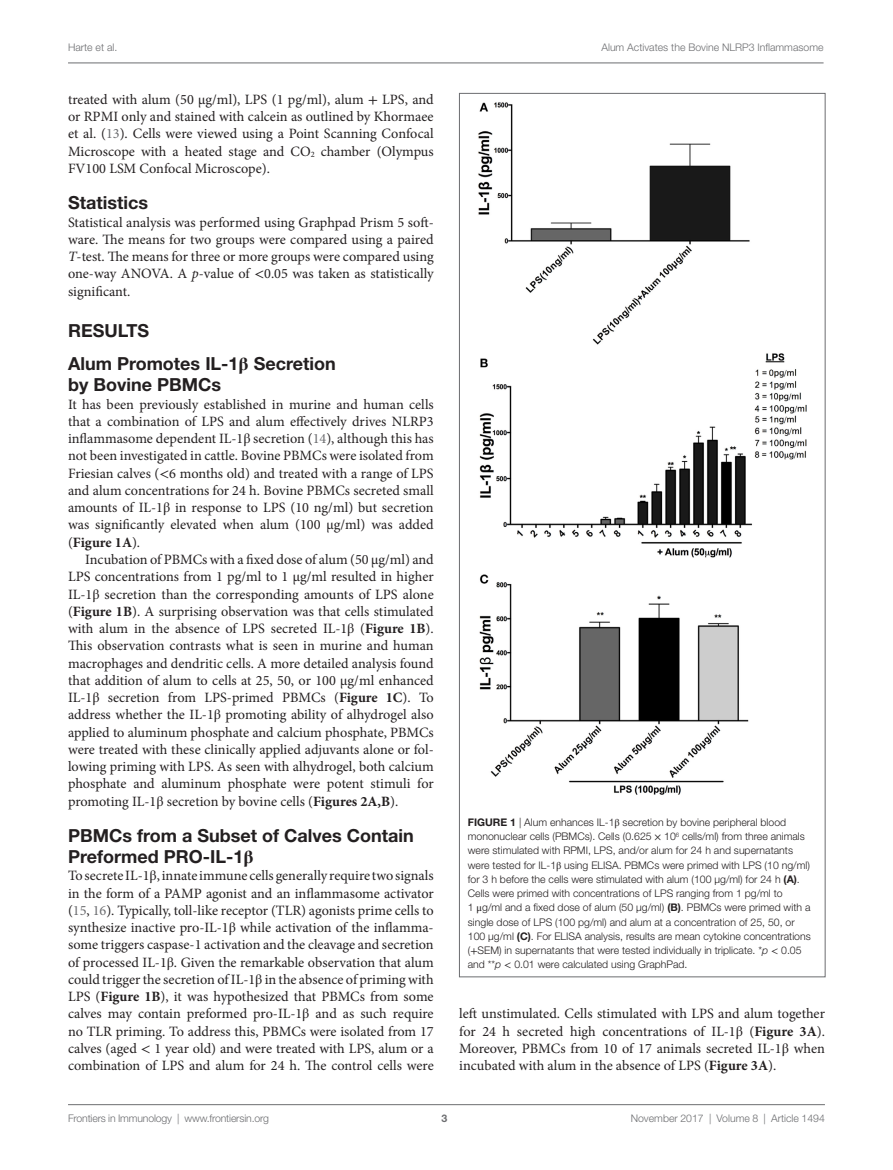
<style>
.page{position:relative;width:893px;height:1170px;background:#fff}
.page>*{position:absolute;margin:0;border:0;box-sizing:border-box;transform-origin:0 0}
.t1{font:700 18px/33.8px "Helvetica Neue LT Std";color:#231f20}
.t2{font:14.25px/17.2px "Minion Pro";color:#231f20;text-align:justify}
.t3{font:300 10.5px/14.2px "Helvetica Neue LT Std";color:#231f20}
.t4{font:300 10.5px "Helvetica Neue LT Std";color:#6c6d70}
.t5{font:700 10.5px "Helvetica Neue LT Std";color:#6c6d70}
.s1{font-family:"STIX General"}
.s2{color:#6c6d70}
.s3{font-style:italic}
.s4{font-weight:700}
.s5{font-family:"STIX General";font-weight:400}
</style>
<div class="page">
<img style="left:478px;top:102px;width:329px;height:693px">
<hr style="left:68px;top:1104px;width:757px;height:1px;background:#6c6d70">
<hr style="left:68px;top:63px;width:755px;height:1px;background:#6c6d70">
<p class="t4" style="left:68px;top:41px;width:51px">Harte et al.</p>
<p class="t4" style="left:601px;top:41px;width:224px">Alum Activates the Bovine NLRP3 Inflammasome</p>
<p class="t2" style="left:68px;top:91px;width:367px">treated with alum (50 µg/ml), LPS (1 pg/ml), alum <span class="s1">+</span> LPS, and or RPMI only and stained with calcein as outlined by Khormaee et al. (<span class="s2">13</span>). Cells were viewed using a Point Scanning Confocal Microscope with a heated stage and CO<sub>2</sub> chamber (Olympus FV100 LSM Confocal Microscope).</p>
<p class="t1" style="left:68px;top:186px;width:81px">Statistics</p>
<p class="t2" style="left:68px;top:213px;width:367px">Statistical analysis was performed using Graphpad Prism 5 soft&shy;ware. The means for two groups were compared using a paired <span class="s3">T</span>-test. The means for three or more groups were compared using one-way ANOVA. A <span class="s3">p</span>-value of <span class="s1">&lt;</span>0.05 was taken as statistically significant.</p>
<p class="t1" style="left:68px;top:313px;width:13px">RES</p>
<p class="t1" style="left:68px;top:313px;width:269px;text-indent:36px">ULTS<br>Alum Promotes IL-1<span class="s1">β</span> Secretion</p>
<p class="t1" style="left:68px;top:367px;width:155px">by Bovine PBMCs</p>
<p class="t2" style="left:68px;top:395px;width:367px">It has been previously established in murine and human cells that a combination of LPS and alum effectively drives NLRP3 inflammasome dependent IL-1<span class="s1">β</span> secretion (<span class="s2">14</span>), although this has not been investigated in cattle. Bovine PBMCs were isolated from Friesian calves (<span class="s1">&lt;</span>6 months old) and treated with a range of LPS and alum concentrations for 24 h. Bovine PBMCs secreted small amounts of IL-1<span class="s1">β</span> in response to LPS (10 ng/ml) but secretion was significantly elevated when alum (100 µg/ml) was added (<span class="s4">Figure 1A</span>).</p>
<p class="t2" style="left:68px;top:551px;width:367px;text-indent:17px">Incubation of PBMCs with a fixed dose of alum (50 µg/ml) and LPS concentrations from 1 pg/ml to 1 µg/ml resulted in higher IL-1<span class="s1">β</span> secretion than the corresponding amounts of LPS alone (<span class="s4">Figure 1B</span>). A surprising observation was that cells stimulated with alum in the absence of LPS secreted IL-1<span class="s1">β</span> (<span class="s4">Figure 1B</span>).<br>This observation contrasts what is seen in murine and human macrophages and dendritic cells. A more detailed analysis found that addition of alum to cells at 25, 50, or 100 µg/ml enhanced IL-1<span class="s1">β</span> secretion from LPS-primed PBMCs (<span class="s4">Figure 1C</span>). To address whether the IL-1<span class="s1">β</span> promoting ability of alhydrogel also applied to aluminum phosphate and calcium phosphate, PBMCs were treated with these clinically applied adjuvants alone or fol&shy;lowing priming with LPS. As seen with alhydrogel, both calcium phosphate and aluminum phosphate were potent stimuli for promoting IL-1<span class="s1">β</span> secretion by bovine cells (<span class="s4">Figures 2A,B</span>).</p>
<p class="t1" style="left:68px;top:824px;width:347px;line-height:21px">PBMCs from a Subset of Calves Contain<br>Preformed PRO-IL-1<span class="s1">β</span></p>
<p class="t2" style="left:68px;top:867px;width:367px">To secrete IL-1<span class="s1">β</span>, innate immune cells generally require two signals in the form of a PAMP agonist and an inflammasome activator (<span class="s2">15</span>, <span class="s2">16</span>). Typically, toll-like receptor (TLR) agonists prime cells to synthesize inactive pro-IL-1<span class="s1">β</span> while activation of the inflamma&shy;some triggers caspase-1 activation and the cleavage and secretion of processed IL-1<span class="s1">β</span>. Given the remarkable observation that alum could trigger the secretion of IL-1<span class="s1">β</span> in the absence of priming with LPS (<span class="s4">Figure 1B</span>), it was hypothesized that PBMCs from some calves may contain preformed pro-IL-1<span class="s1">β</span> and as such require no TLR priming. To address this, PBMCs were isolated from 17 calves (aged <span class="s1">&lt;</span> 1 year old) and were treated with LPS, alum or a combination of LPS and alum for 24 h. The control cells were</p>
<p class="t3" style="left:468px;top:814px;width:344px"><span class="s4">Figure 1</span> | Alum enhances IL-1<span class="s5">β</span> secretion by bovine peripheral blood mononuclear cells (PBMCs). Cells (0.625 <span class="s5">×</span> 10<sup>6</sup> cells/ml) from three animals were stimulated with RPMI, LPS, and/or alum for 24 h and supernatants were tested for IL-1<span class="s5">β</span> using ELISA. PBMCs were primed with LPS (10 ng/ml) for 3 h before the cells were stimulated with alum (100 µg/ml) for 24 h <span class="s4">(A)</span>.<br>Cells were primed with concentrations of LPS ranging from 1 pg/ml to<br>1 <span class="s5">μ</span>g/ml and a fixed dose of alum (50 µg/ml) <span class="s4">(B)</span>. PBMCs were primed with a single dose of LPS (100 pg/ml) and alum at a concentration of 25, 50, or 100 µg/ml <span class="s4">(C)</span>. For ELISA analysis, results are mean cytokine concentrations (<span class="s5">+</span>SEM) in supernatants that were tested individually in triplicate. *<span class="s3">p</span> <span class="s5">&lt;</span> 0.05 and **<span class="s3">p</span> <span class="s5">&lt;</span> 0.01 were calculated using GraphPad.</p>
<p class="t2" style="left:459px;top:1005px;width:367px">left unstimulated. Cells stimulated with LPS and alum together for 24 h secreted high concentrations of IL-1<span class="s1">β</span> (<span class="s4">Figure 3A</span>).<br>Moreover, PBMCs from 10 of 17 animals secreted IL-1<span class="s1">β</span> when incubated with alum in the absence of LPS (<span class="s4">Figure 3A</span>).</p>
<p class="t4" style="left:68px;top:1111px;width:203px">Frontiers in Immunology | www.frontiersin.org</p>
<p class="t4" style="left:631px;top:1111px;width:196px">November 2017 | Volume 8 | Article 1494</p>
<p class="t5" style="left:441px;top:1111px;width:7px">3</p>
</div>
